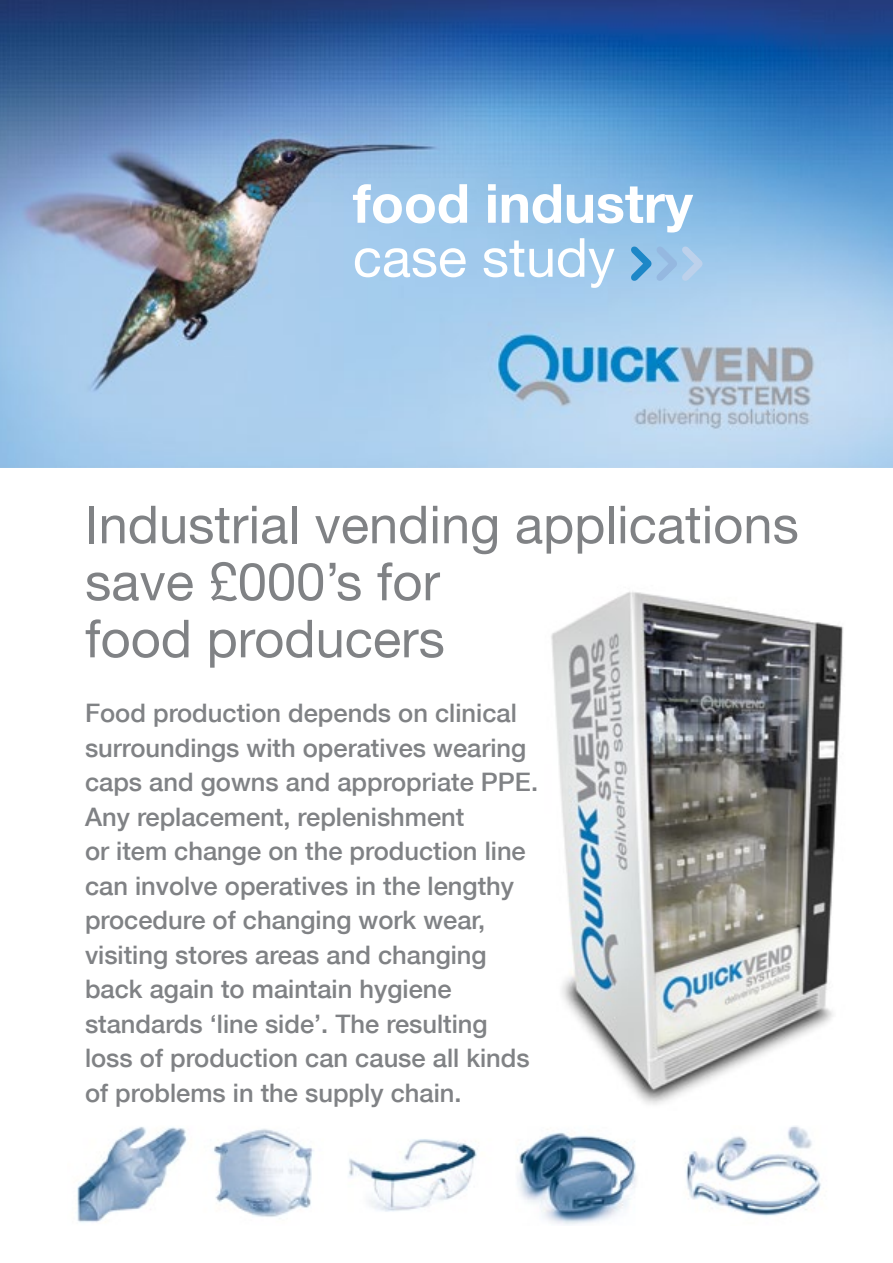
<style>
.page{position:relative;width:893px;height:1263px;background:#fff}
.page>*{position:absolute;margin:0;border:0;box-sizing:border-box;transform-origin:0 0}
.t1{font:700 54px "Helvetica Neue";color:#fff}
.t2{font:54px "Helvetica Neue";color:#fff}
.t3{font:52.5px/57px "Helvetica Neue";color:#808285}
.t4{font:500 25.5px/34.5px "Helvetica Neue";color:#808285}
</style>
<div class="page">
<img style="left:551px;top:591px;width:292px;height:514px">
<img style="left:0;top:0;width:893px;height:468px">
<img style="left:77px;top:1126px;width:744px;height:99px">
<svg style="left:631px;top:246px;width:71px;height:35px;background:#91bfe5"></svg>
<h1 class="t1" style="left:353px;top:170px;width:341px">food industry</h1>
<h1 class="t2" style="left:353px;top:225px;width:264px">case study</h1>
<h2 class="t3" style="left:85px;top:495px;width:715px">Industrial vending applications save £000’s for<br>food producers</h2>
<p class="t4" style="left:85px;top:696px;width:455px">Food production depends on clinical surroundings with operatives wearing caps and gowns and appropriate PPE.<br>Any replacement, replenishment<br>or item change on the production line can involve operatives in the lengthy procedure of changing work wear, visiting stores areas and changing back again to maintain hygiene standards ‘line side’. The resulting loss of production can cause all kinds of problems in the supply chain.</p>
</div>
